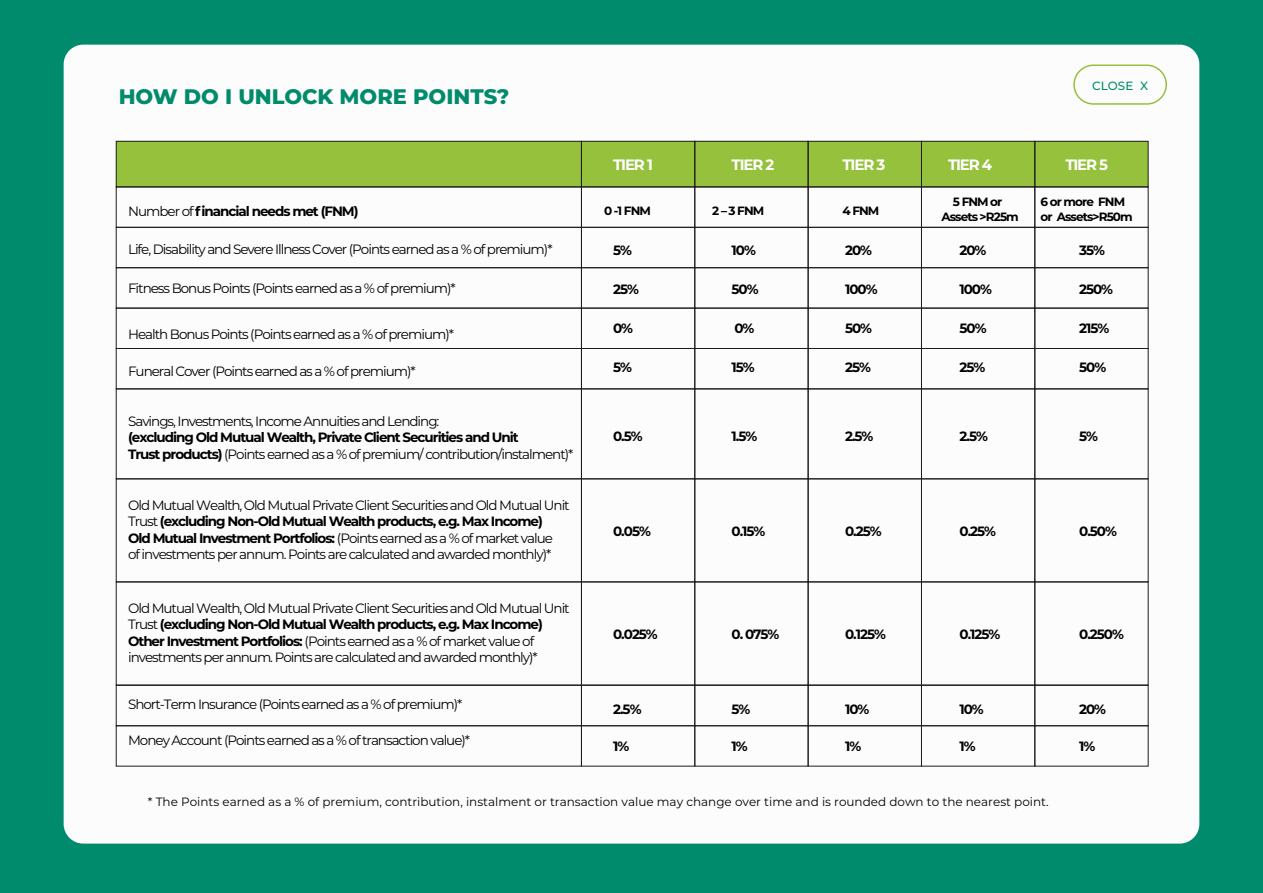
<style>
.page{position:relative;width:1263px;height:893px;background:#008c6c}
.page>*{position:absolute;margin:0;border:0;box-sizing:border-box;transform-origin:0 0}
.t1{font:800 21px "Montserrat";color:#008b6b}
.t2{font:700 15px "Montserrat";letter-spacing:-.075em;color:#fff}
.t3{font:13.5px/16.5px "Montserrat";letter-spacing:-.075em;color:#000}
.t4{font:700 13.5px/16.5px "Montserrat";letter-spacing:-.075em;color:#000}
.t5{font:12px "Montserrat";color:#000}
.t6{font:700 12px/15px "Montserrat";letter-spacing:-.075em;color:#000;text-align:center}
.t7{font:500 12px "Montserrat";letter-spacing:.01em;color:#008c6c}
.s1{font-weight:400}
.s2{font-weight:700}
</style>
<div class="page">
<div style="left:64px;top:45px;width:1135px;height:799px;background:#fcfcfc;border-radius:20px"></div>
<div style="left:1073px;top:65px;width:94px;height:40px;border:2px solid #95c13d;border-radius:19px"></div>
<div style="left:116px;top:141px;width:1032px;height:46px;background:#95c13d"></div>
<div style="left:581px;top:141px;width:114px;height:46px;border:1px solid #1d1d1b"></div>
<div style="left:695px;top:141px;width:113px;height:46px;border:1px solid #1d1d1b"></div>
<div style="left:808px;top:141px;width:114px;height:46px;border:1px solid #1d1d1b"></div>
<div style="left:921px;top:141px;width:114px;height:46px;border:1px solid #1d1d1b"></div>
<div style="left:1034px;top:141px;width:114px;height:46px;border:1px solid #1d1d1b"></div>
<div style="left:116px;top:141px;width:466px;height:46px;border:1px solid #1d1d1b"></div>
<div style="left:581px;top:187px;width:114px;height:41px;border:1px solid #1d1d1b"></div>
<div style="left:116px;top:227px;width:466px;height:41px;border:1px solid #1d1d1b"></div>
<div style="left:581px;top:227px;width:114px;height:41px;border:1px solid #1d1d1b"></div>
<div style="left:695px;top:227px;width:113px;height:41px;border:1px solid #1d1d1b"></div>
<div style="left:808px;top:227px;width:114px;height:41px;border:1px solid #1d1d1b"></div>
<div style="left:921px;top:227px;width:114px;height:41px;border:1px solid #1d1d1b"></div>
<div style="left:1034px;top:227px;width:114px;height:41px;border:1px solid #1d1d1b"></div>
<div style="left:116px;top:267px;width:466px;height:41px;border:1px solid #1d1d1b"></div>
<div style="left:581px;top:267px;width:114px;height:41px;border:1px solid #1d1d1b"></div>
<div style="left:695px;top:267px;width:113px;height:41px;border:1px solid #1d1d1b"></div>
<div style="left:808px;top:267px;width:114px;height:41px;border:1px solid #1d1d1b"></div>
<div style="left:921px;top:267px;width:114px;height:41px;border:1px solid #1d1d1b"></div>
<div style="left:1034px;top:267px;width:114px;height:41px;border:1px solid #1d1d1b"></div>
<div style="left:116px;top:308px;width:466px;height:41px;border:1px solid #1d1d1b"></div>
<div style="left:581px;top:308px;width:114px;height:41px;border:1px solid #1d1d1b"></div>
<div style="left:695px;top:308px;width:113px;height:41px;border:1px solid #1d1d1b"></div>
<div style="left:808px;top:308px;width:114px;height:41px;border:1px solid #1d1d1b"></div>
<div style="left:921px;top:308px;width:114px;height:41px;border:1px solid #1d1d1b"></div>
<div style="left:1034px;top:308px;width:114px;height:41px;border:1px solid #1d1d1b"></div>
<div style="left:116px;top:348px;width:466px;height:41px;border:1px solid #1d1d1b"></div>
<div style="left:581px;top:348px;width:114px;height:41px;border:1px solid #1d1d1b"></div>
<div style="left:695px;top:348px;width:113px;height:41px;border:1px solid #1d1d1b"></div>
<div style="left:808px;top:348px;width:114px;height:41px;border:1px solid #1d1d1b"></div>
<div style="left:921px;top:348px;width:114px;height:41px;border:1px solid #1d1d1b"></div>
<div style="left:1034px;top:348px;width:114px;height:41px;border:1px solid #1d1d1b"></div>
<div style="left:116px;top:685px;width:466px;height:41px;border:1px solid #1d1d1b"></div>
<div style="left:581px;top:685px;width:114px;height:41px;border:1px solid #1d1d1b"></div>
<div style="left:695px;top:685px;width:113px;height:41px;border:1px solid #1d1d1b"></div>
<div style="left:808px;top:685px;width:114px;height:41px;border:1px solid #1d1d1b"></div>
<div style="left:921px;top:685px;width:114px;height:41px;border:1px solid #1d1d1b"></div>
<div style="left:1034px;top:685px;width:114px;height:41px;border:1px solid #1d1d1b"></div>
<div style="left:116px;top:725px;width:466px;height:41px;border:1px solid #1d1d1b"></div>
<div style="left:581px;top:725px;width:114px;height:41px;border:1px solid #1d1d1b"></div>
<div style="left:695px;top:725px;width:113px;height:41px;border:1px solid #1d1d1b"></div>
<div style="left:808px;top:725px;width:114px;height:41px;border:1px solid #1d1d1b"></div>
<div style="left:921px;top:725px;width:114px;height:41px;border:1px solid #1d1d1b"></div>
<div style="left:1034px;top:725px;width:114px;height:41px;border:1px solid #1d1d1b"></div>
<div style="left:116px;top:389px;width:466px;height:90px;border:1px solid #1d1d1b"></div>
<div style="left:581px;top:389px;width:114px;height:90px;border:1px solid #1d1d1b"></div>
<div style="left:808px;top:389px;width:114px;height:90px;border:1px solid #1d1d1b"></div>
<div style="left:921px;top:389px;width:114px;height:90px;border:1px solid #1d1d1b"></div>
<div style="left:1034px;top:389px;width:114px;height:90px;border:1px solid #1d1d1b"></div>
<div style="left:116px;top:479px;width:466px;height:103px;border:1px solid #1d1d1b"></div>
<div style="left:581px;top:479px;width:114px;height:103px;border:1px solid #1d1d1b"></div>
<div style="left:808px;top:479px;width:114px;height:103px;border:1px solid #1d1d1b"></div>
<div style="left:921px;top:479px;width:114px;height:103px;border:1px solid #1d1d1b"></div>
<div style="left:1034px;top:479px;width:114px;height:103px;border:1px solid #1d1d1b"></div>
<div style="left:581px;top:582px;width:114px;height:103px;border:1px solid #1d1d1b"></div>
<h1 class="t1" style="left:119px;top:82px;width:392px">HOW DO I UNLOCK MORE POINTS?</h1>
<p class="t4" style="left:128px;top:202px;width:232px"><span class="s1">Number of</span> financial needs met (FNM)</p>
<p class="t3" style="left:128px;top:240px;width:426px">Life, Disability and Severe Illness Cover (Points earned as a % of premium)*</p>
<p class="t3" style="left:128px;top:280px;width:329px">Fitness Bonus Points (Points earned as a % of premium)*</p>
<p class="t3" style="left:128px;top:325px;width:327px">Health Bonus Points (Points earned as a % of premium)*</p>
<p class="t3" style="left:128px;top:362px;width:289px">Funeral Cover (Points earned as a % of premium)*</p>
<p class="t3" style="left:128px;top:412px;width:313px">Savings, Investments, Income Annuities and Lending:</p>
<p class="t4" style="left:128px;top:428px;width:447px">(excluding Old Mutual Wealth, Private Client Securities and Unit<br>Trust products) <span class="s1">(Points earned as a % of premium/ contribution/instalment)*</span></p>
<p class="t3" style="left:128px;top:496px;width:443px">Old Mutual Wealth, Old Mutual Private Client Securities and Old Mutual Unit Trust <span class="s2">(excluding Non-Old Mutual Wealth products, e.g. Max Income)<br>Old Mutual Investment Portfolios:</span> (Points earned as a % of market value<br>of investments per annum. Points are calculated and awarded monthly)*</p>
<p class="t3" style="left:128px;top:599px;width:443px">Old Mutual Wealth, Old Mutual Private Client Securities and Old Mutual Unit Trust <span class="s2">(excluding Non-Old Mutual Wealth products, e.g. Max Income)<br>Other Investment Portfolios:</span> (Points earned as a % of market value of investments per annum. Points are calculated and awarded monthly)*</p>
<p class="t7" style="left:1092px;top:77px;width:58px">CLOSE X</p>
<p class="t2" style="left:613px;top:154px;width:41px">TIER 1</p>
<p class="t2" style="left:732px;top:154px;width:44px">TIER 2</p>
<p class="t2" style="left:842px;top:154px;width:44px">TIER 3</p>
<p class="t2" style="left:948px;top:154px;width:46px">TIER 4</p>
<p class="t2" style="left:1065px;top:154px;width:44px">TIER 5</p>
<p class="t6" style="left:604px;top:203px;width:48px">0 -1 FNM</p>
<p class="t6" style="left:712px;top:203px;width:53px">2 – 3 FNM</p>
<p class="t6" style="left:842px;top:203px;width:38px">4 FNM</p>
<p class="t6" style="left:941px;top:194px;width:79px">5 FNM or<br>Assets &gt;R25m</p>
<p class="t6" style="left:1040px;top:194px;width:94px;text-align:left">6 or more FNM or Assets&gt;R50m</p>
<p class="t4" style="left:613px;top:241px;width:20px">5%</p>
<p class="t4" style="left:613px;top:280px;width:27px">25%</p>
<p class="t4" style="left:613px;top:319px;width:21px">0%</p>
<p class="t4" style="left:613px;top:358px;width:20px">5%</p>
<p class="t4" style="left:732px;top:241px;width:26px">10%</p>
<p class="t4" style="left:732px;top:280px;width:29px">50%</p>
<p class="t4" style="left:734px;top:319px;width:21px">0%</p>
<p class="t4" style="left:732px;top:358px;width:25px">15%</p>
<p class="t4" style="left:845px;top:241px;width:28px">20%</p>
<p class="t4" style="left:845px;top:280px;width:34px">100%</p>
<p class="t4" style="left:845px;top:319px;width:29px">50%</p>
<p class="t4" style="left:845px;top:358px;width:27px">25%</p>
<p class="t4" style="left:959px;top:241px;width:28px">20%</p>
<p class="t4" style="left:959px;top:280px;width:34px">100%</p>
<p class="t4" style="left:959px;top:319px;width:29px">50%</p>
<p class="t4" style="left:959px;top:358px;width:27px">25%</p>
<p class="t4" style="left:1079px;top:241px;width:27px">35%</p>
<p class="t4" style="left:1079px;top:280px;width:35px">250%</p>
<p class="t4" style="left:1079px;top:319px;width:32px">215%</p>
<p class="t4" style="left:1079px;top:358px;width:29px">50%</p>
<p class="t4" style="left:613px;top:427px;width:31px">0.5%</p>
<p class="t4" style="left:732px;top:427px;width:27px">1.5%</p>
<p class="t4" style="left:845px;top:427px;width:30px">2.5%</p>
<p class="t4" style="left:959px;top:427px;width:30px">2.5%</p>
<p class="t4" style="left:1079px;top:427px;width:20px">5%</p>
<p class="t4" style="left:613px;top:523px;width:39px">0.05%</p>
<p class="t4" style="left:732px;top:523px;width:35px">0.15%</p>
<p class="t4" style="left:845px;top:523px;width:38px">0.25%</p>
<p class="t4" style="left:959px;top:523px;width:38px">0.25%</p>
<p class="t4" style="left:1079px;top:523px;width:39px">0.50%</p>
<p class="t4" style="left:613px;top:626px;width:46px">0.025%</p>
<p class="t4" style="left:732px;top:626px;width:49px">0. 075%</p>
<p class="t4" style="left:845px;top:626px;width:42px">0.125%</p>
<p class="t4" style="left:959px;top:626px;width:42px">0.125%</p>
<p class="t4" style="left:1079px;top:626px;width:46px">0.250%</p>
<p class="t3" style="left:128px;top:696px;width:336px">Short-Term Insurance (Points earned as a % of premium)*</p>
<p class="t3" style="left:128px;top:732px;width:344px">Money Account (Points earned as a % of transaction value)*</p>
<p class="t4" style="left:613px;top:738px;width:18px">1%</p>
<p class="t4" style="left:613px;top:700px;width:30px">2.5%</p>
<p class="t4" style="left:732px;top:700px;width:20px">5%</p>
<p class="t4" style="left:732px;top:738px;width:18px">1%</p>
<p class="t4" style="left:845px;top:700px;width:26px">10%</p>
<p class="t4" style="left:845px;top:738px;width:18px">1%</p>
<p class="t4" style="left:959px;top:700px;width:26px">10%</p>
<p class="t4" style="left:959px;top:738px;width:18px">1%</p>
<p class="t4" style="left:1079px;top:700px;width:28px">20%</p>
<p class="t4" style="left:1079px;top:738px;width:18px">1%</p>
<p class="t5" style="left:148px;top:793px;width:902px">* The Points earned as a % of premium, contribution, instalment or transaction value may change over time and is rounded down to the nearest point.</p>
</div>
